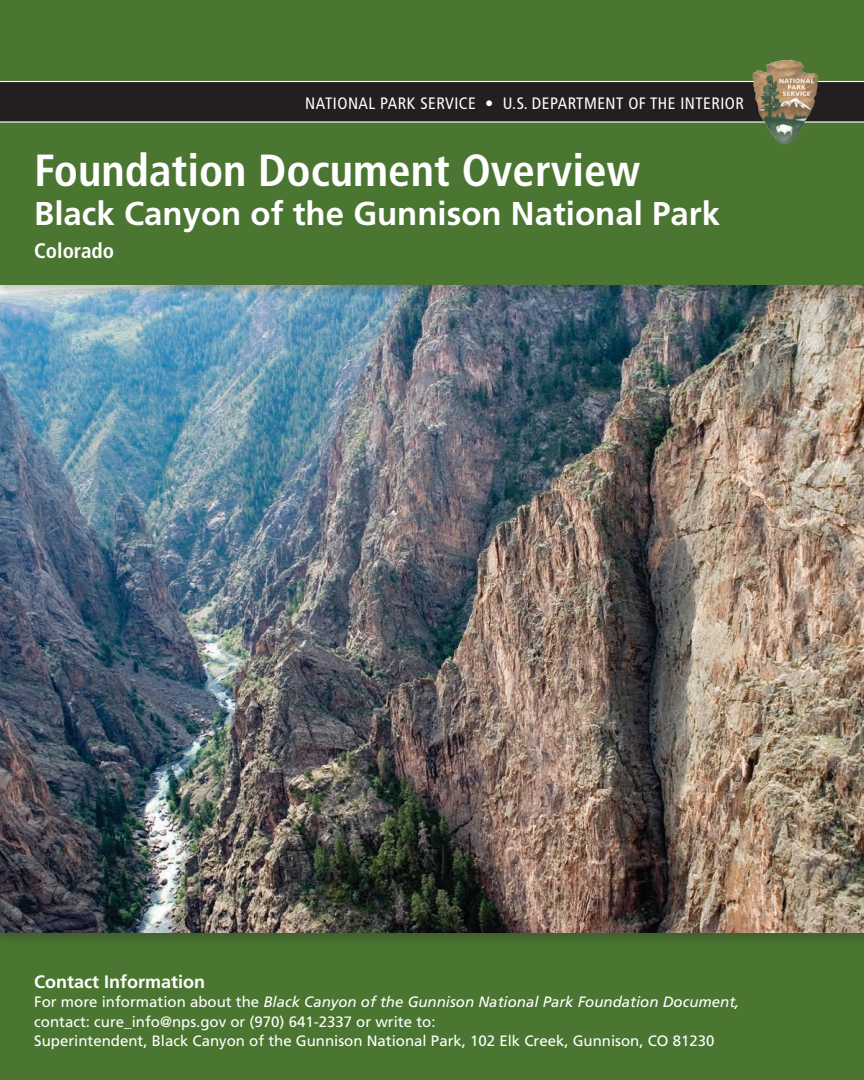
<style>
.page{position:relative;width:864px;height:1080px;background:#fff}
.page>*{position:absolute;margin:0;border:0;box-sizing:border-box;transform-origin:0 0}
.t1{font:700 condensed 45px "Frutiger LT Std";color:#fff}
.t2{font:700 33px "Frutiger LT Std";color:#fff}
.t3{font:700 condensed 21px "Frutiger LT Std";color:#fff}
.t4{font:700 18px "Frutiger LT Std";color:#fff}
.t5{font:condensed 16.5px "Frutiger LT Std";letter-spacing:.03em;color:#fff}
.t6{font:15px/19.5px "Frutiger LT Std";color:#fff}
.s1{font-style:italic}
</style>
<div class="page">
<div style="left:0;top:932px;width:864px;height:148px;background:#4a7631"></div>
<div style="left:0;top:282px;width:864px;height:664px;background:#231f20;opacity:.25"></div>
<img style="left:0;top:298px;width:864px;height:634px">
<div style="left:0;top:0;width:864px;height:298px;background:#231f20;opacity:.25"></div>
<div style="left:0;top:0;width:864px;height:284px;background:#4a7631"></div>
<div style="left:0;top:82px;width:864px;height:40px;background:#231f20"></div>
<hr style="left:0;top:121px;width:864px;height:2px;background:#fff">
<hr style="left:0;top:81px;width:864px;height:1px;background:#fff">
<img style="left:753px;top:60px;width:47px;height:84px">
<p class="t5" style="left:305px;top:93px;width:440px">NATIONAL PARK SERVICE • U.S. DEPARTMENT OF THE INTERIOR</p>
<h1 class="t1" style="left:34px;top:143px;width:607px">Foundation Document Overview</h1>
<h2 class="t2" style="left:34px;top:194px;width:687px">Black Canyon of the Gunnison National Park</h2>
<h3 class="t3" style="left:34px;top:238px;width:81px">Colorado</h3>
<p class="t4" style="left:34px;top:971px;width:173px">Contact Information</p>
<p class="t6" style="left:34px;top:992px;width:707px">For more information about the <span class="s1">Black Canyon of the Gunnison National Park Foundation Document, </span>contact: cure_info@nps.gov or (970) 641-2337 or write to:<br>Superintendent, Black Canyon of the Gunnison National Park, 102 Elk Creek, Gunnison, CO 81230</p>
</div>
